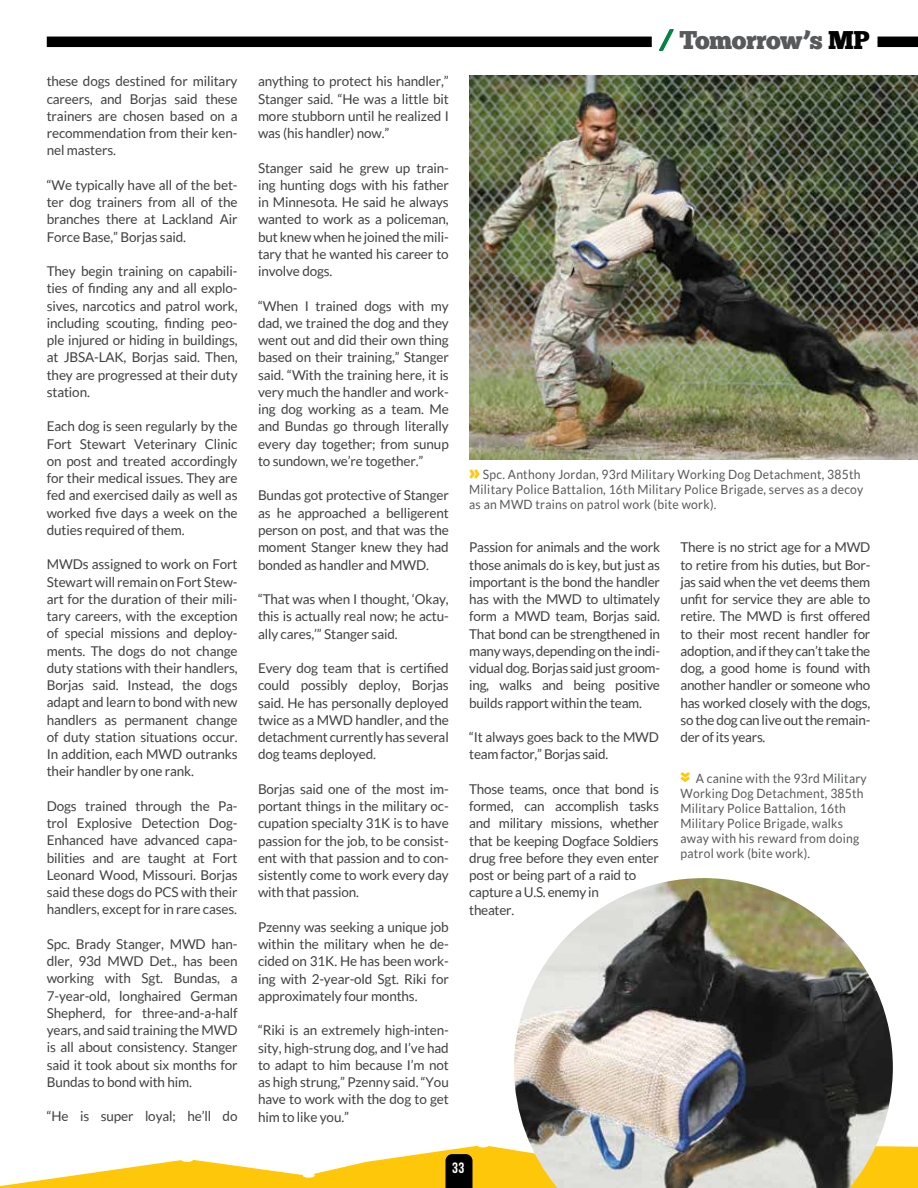
<style>
.page{position:relative;width:918px;height:1188px;background:#fff}
.page>*{position:absolute;margin:0;border:0;box-sizing:border-box;transform-origin:0 0}
.t1{font:25.5px "Chunk Five Ex";letter-spacing:-.02em;color:#58595b}
.t2{font:700 15px "Bebas Neue";color:#fff}
.t3{font:13.5px/17.2px "Lato";letter-spacing:-.01em;color:#414042;text-align:justify}
.t4{font:12.75px/15px "Lato";letter-spacing:.02em;color:#58595b;scale:.95 1}
.s1{color:#008342}
.s2{color:#000}
.s3{font-family:"Chunk Five Ex";font-size:19.5px;color:#ffc709}
</style>
<div class="page">
<svg style="left:0;top:773px;width:918px;height:415px"></svg>
<img style="left:469px;top:76px;width:449px;height:383px">
<img style="left:514px;top:878px;width:379px;height:310px">
<svg style="left:681px;top:772px;width:9px;height:10px"></svg>
<div style="left:47px;top:37px;width:605px;height:10px;background:#000"></div>
<svg style="left:446px;top:1154px;width:26px;height:34px"></svg>
<div style="left:878px;top:37px;width:40px;height:10px;background:#000"></div>
<p class="t3" style="left:47px;top:73px;width:192px">these dogs destined for military careers, and Borjas said these trainers are chosen based on a recommendation from their ken&shy;nel masters.</p>
<p class="t3" style="left:47px;top:176px;width:192px">“We typically have all of the bet&shy;ter dog trainers from all of the branches there at Lackland Air Force Base,” Borjas said.</p>
<p class="t3" style="left:47px;top:262px;width:192px">They begin training on capabili&shy;ties of finding any and all explo&shy;sives, narcotics and patrol work, including scouting, finding peo&shy;ple injured or hiding in buildings, at JBSA-LAK, Borjas said. Then, they are progressed at their duty station.</p>
<p class="t3" style="left:47px;top:418px;width:192px">Each dog is seen regularly by the Fort Stewart Veterinary Clinic on post and treated accordingly for their medical issues. They are fed and exercised daily as well as worked five days a week on the duties required of them.</p>
<p class="t3" style="left:47px;top:556px;width:192px">MWDs assigned to work on Fort Stewart will remain on Fort Stew&shy;art for the duration of their mili&shy;tary careers, with the exception of special missions and deploy&shy;ments. The dogs do not change duty stations with their handlers, Borjas said. Instead, the dogs adapt and learn to bond with new handlers as permanent change of duty station situations occur.<br>In addition, each MWD outranks their handler by one rank.</p>
<p class="t3" style="left:47px;top:797px;width:192px">Dogs trained through the Pa&shy;trol Explosive Detection Dog-Enhanced have advanced capa&shy;bilities and are taught at Fort Leonard Wood, Missouri. Borjas said these dogs do PCS with their handlers, except for in rare cases.</p>
<p class="t3" style="left:47px;top:935px;width:192px">Spc. Brady Stanger, MWD han&shy;dler, 93d MWD Det., has been working with Sgt. Bundas, a 7-year-old, longhaired German Shepherd, for three-and-a-half years, and said training the MWD is all about consistency. Stanger said it took about six months for Bundas to bond with him.</p>
<p class="t3" style="left:47px;top:1108px;width:192px">“He is super loyal; he’ll do</p>
<p class="t3" style="left:258px;top:73px;width:192px">anything to protect his handler,” Stanger said. “He was a little bit more stubborn until he realized I was (his handler) now.”</p>
<p class="t3" style="left:258px;top:159px;width:192px">Stanger said he grew up train&shy;ing hunting dogs with his father in Minnesota. He said he always wanted to work as a policeman, but knew when he joined the mili&shy;tary that he wanted his career to involve dogs.</p>
<p class="t3" style="left:258px;top:297px;width:192px">“When I trained dogs with my dad, we trained the dog and they went out and did their own thing based on their training,” Stanger said. “With the training here, it is very much the handler and work&shy;ing dog working as a team. Me and Bundas go through literally every day together; from sunup to sundown, we’re together.”</p>
<p class="t3" style="left:258px;top:487px;width:192px">Bundas got protective of Stanger as he approached a belligerent person on post, and that was the moment Stanger knew they had bonded as handler and MWD.</p>
<p class="t3" style="left:258px;top:590px;width:192px">“That was when I thought, ‘Okay, this is actually real now; he actu&shy;ally cares,’” Stanger said.</p>
<p class="t3" style="left:258px;top:659px;width:192px">Every dog team that is certified could possibly deploy, Borjas said. He has personally deployed twice as a MWD handler, and the detachment currently has several dog teams deployed.</p>
<p class="t3" style="left:258px;top:780px;width:192px">Borjas said one of the most im&shy;portant things in the military oc&shy;cupation specialty 31K is to have passion for the job, to be consist&shy;ent with that passion and to con&shy;sistently come to work every day with that passion.</p>
<p class="t3" style="left:258px;top:918px;width:192px">Pzenny was seeking a unique job within the military when he de&shy;cided on 31K. He has been work&shy;ing with 2-year-old Sgt. Riki for approximately four months.</p>
<p class="t3" style="left:258px;top:1022px;width:192px">“Riki is an extremely high-inten&shy;sity, high-strung dog, and I’ve had to adapt to him because I’m not as high strung,” Pzenny said. “You have to work with the dog to get him to like you.”</p>
<h1 class="t1" style="left:660px;top:21px;width:212px"><span class="s1">/</span> Tomorrow’s <span class="s2">MP</span></h1>
<p class="t4" style="left:469px;top:467px;width:416px"><span class="s3">&gt;&gt;</span> Spc. Anthony Jordan, 93rd Military Working Dog Detachment, 385th<br>Military Police Battalion, 16th Military Police Brigade, serves as a decoy as an MWD trains on patrol work (bite work).</p>
<p class="t3" style="left:469px;top:539px;width:192px">Passion for animals and the work those animals do is key, but just as important is the bond the handler has with the MWD to ultimately form a MWD team, Borjas said.<br>That bond can be strengthened in many ways, depending on the indi&shy;vidual dog. Borjas said just groom&shy;ing, walks and being positive builds rapport within the team.</p>
<p class="t3" style="left:469px;top:729px;width:191px">“It always goes back to the MWD team factor,” Borjas said.</p>
<p class="t3" style="left:469px;top:780px;width:191px;text-align:left">Those teams, once that bond is formed, can accomplish tasks and military missions, whether that be keeping Dogface Soldiers drug free before they even enter post or being part of a raid to capture a U.S. enemy in<br>theater.</p>
<p class="t3" style="left:681px;top:539px;width:191px">There is no strict age for a MWD to retire from his duties, but Bor&shy;jas said when the vet deems them unfit for service they are able to retire. The MWD is first offered to their most recent handler for adoption, and if they can’t take the dog, a good home is found with another handler or someone who has worked closely with the dogs, so the dog can live out the remain&shy;der of its years.</p>
<p class="t4" style="left:681px;top:771px;width:198px;text-indent:15px">A canine with the 93rd Military<br>Working Dog Detachment, 385th<br>Military Police Battalion, 16th<br>Military Police Brigade, walks away with his reward from doing patrol work (bite work).</p>
<p class="t2" style="left:452px;top:1159px;width:14px">33</p>
</div>
